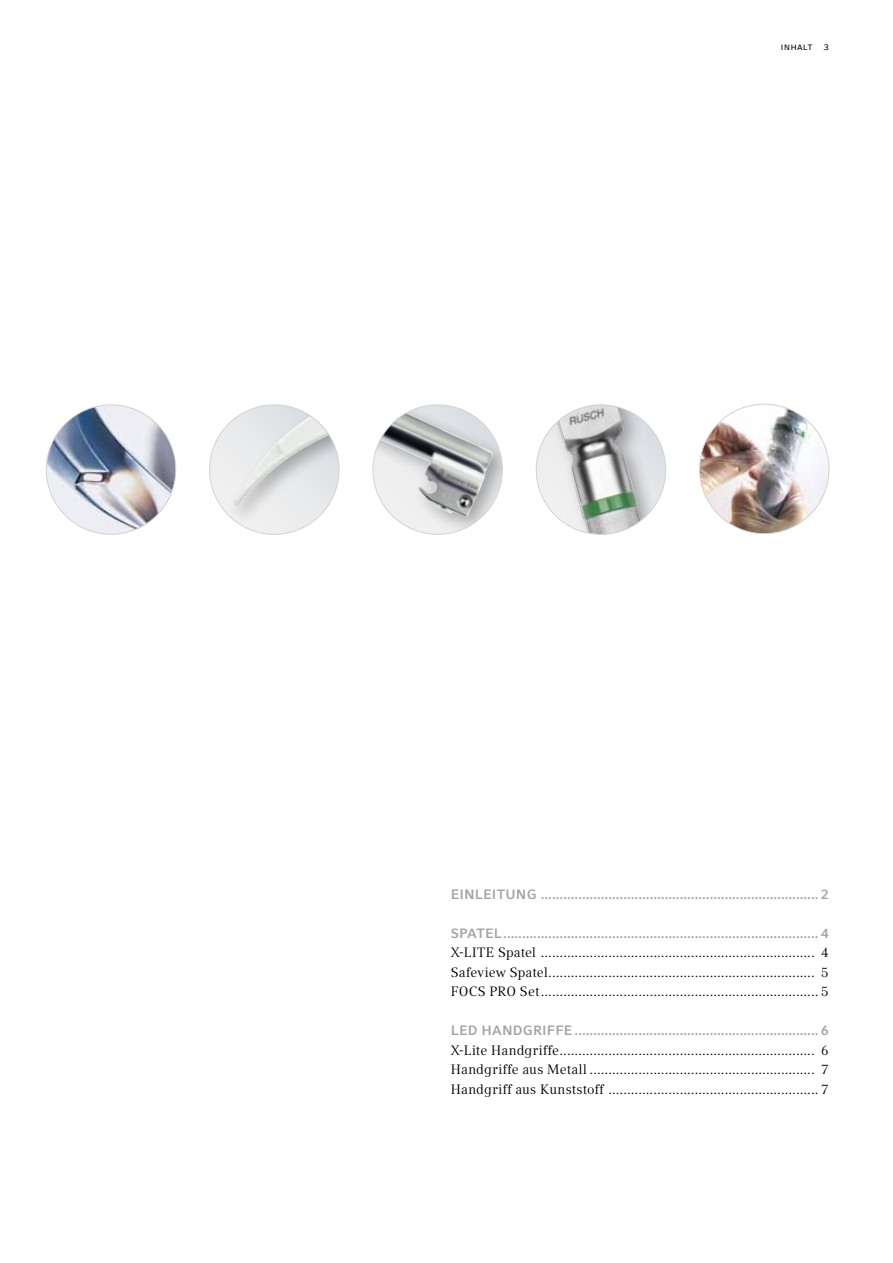
<style>
.page{position:relative;width:893px;height:1263px;background:#fff}
.page>*{position:absolute;margin:0;border:0;box-sizing:border-box;transform-origin:0 0}
.t1{font:13.5px/19.5px "Compatil Text LT Pro";letter-spacing:.015em;color:#000;text-align:justify}
.t2{font:700 13.5px "Compatil Fact LT Pro";letter-spacing:.01em;color:#a3a4a6}
.t3{font:10.5px "Compatil Fact LT Pro";color:#000}
</style>
<div class="page">
<div style="left:210px;top:405px;width:129px;height:129px;background:#efefef;border-radius:65px"></div>
<div style="left:225px;top:405px;width:114px;height:121px;background:#000;opacity:.3"></div>
<img style="left:232px;top:416px;width:97px;height:90px">
<div style="left:548px;top:405px;width:118px;height:129px;background:#000;opacity:.3"></div>
<img style="left:541px;top:405px;width:119px;height:129px">
<div style="left:373px;top:405px;width:129px;height:129px;background:#000;opacity:.3"></div>
<img style="left:380px;top:413px;width:114px;height:104px">
<img style="left:700px;top:404px;width:129px;height:130px;border-radius:65px">
<img style="left:46px;top:405px;width:130px;height:129px;border-radius:65px">
<p class="t3" style="left:781px;top:41px;width:50px">inhalt 3</p>
<p class="t2" style="left:451px;top:886px;width:50px">EINLEITU</p>
<p class="t2" style="left:516px;top:886px;width:314px">NG .......................................................................... 2</p>
<p class="t2" style="left:451px;top:925px;width:380px">SPATEL .................................................................................... 4</p>
<p class="t1" style="left:451px;top:943px;width:380px">X-LITE Spatel ......................................................................... 4<br>Safeview Spatel....................................................................... 5<br>FOCS PRO Set.......................................................................... 5</p>
<p class="t2" style="left:451px;top:1022px;width:379px">LE D HANDGRIFFE ................................................................. 6</p>
<p class="t1" style="left:451px;top:1040px;width:380px">X-Lite Handgriffe.................................................................... 6<br>Handgriffe aus Metall ............................................................ 7<br>Handgriff aus Kunststoff ........................................................ 7</p>
</div>
